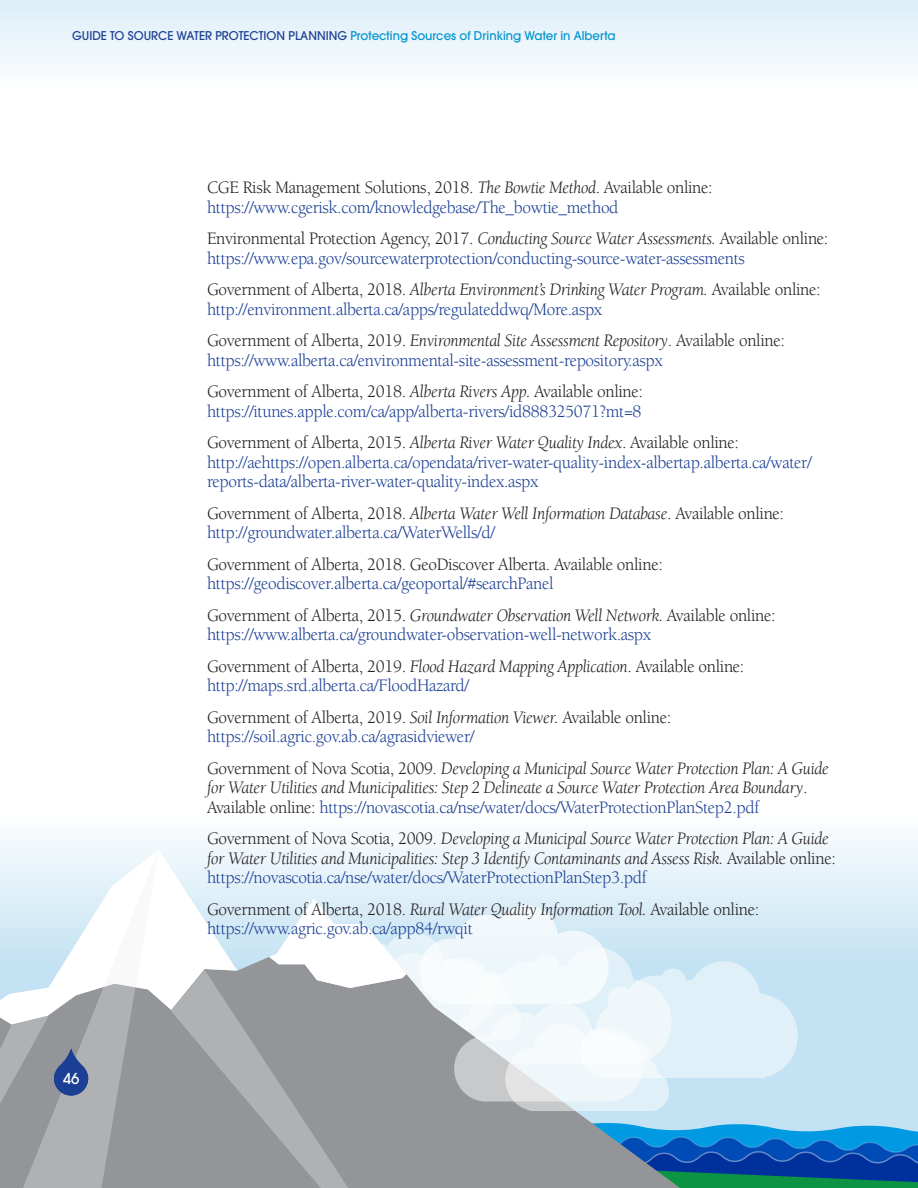
<style>
.page{position:relative;width:918px;height:1188px;background:#fff}
.page>*{position:absolute;margin:0;border:0;box-sizing:border-box;transform-origin:0 0}
.t1{font:18px/19.5px "Berkeley";letter-spacing:-.02em;color:#1b3f94;scale:.96 1}
.t2{font:italic 18px/19.5px "Berkeley";letter-spacing:-.02em;color:#231f20;scale:.96 1}
.t3{font:18px/31.5px "Berkeley";letter-spacing:-.02em;color:#231f20;scale:.96 1}
.t4{font:500 15px "Avant Garde";color:#fff}
.t5{font:500 12px "Avant Garde";color:#0093d0}
.s1{color:#1b3f94}
.s2{color:#231f20}
.s3{font-style:italic;color:#231f20}
.s4{font-style:italic}
.s5{font-style:normal;color:#1b3f94}
.s6{font-style:normal}
</style>
<div class="page">
<svg style="left:0;top:839px;width:918px;height:283px"></svg>
<svg style="left:737px;top:1122px;width:181px;height:14px;background:#54b9e9"></svg>
<svg style="left:737px;top:1136px;width:181px;height:52px;background:#075f9e"></svg>
<svg style="left:237px;top:957px;width:500px;height:231px;background:#7393a7"></svg>
<svg style="left:237px;top:970px;width:208px;height:218px;background:#999b9e"></svg>
<svg style="left:269px;top:899px;width:529px;height:212px"></svg>
<div style="left:0;top:0;width:918px;height:88px;background:linear-gradient(to bottom,#dceef8,#fdfefe)"></div>
<svg style="left:0;top:850px;width:237px;height:338px"></svg>
<p class="t5" style="left:72px;top:28px;width:545px"><span class="s1">GUIDE TO SOURCE WATER PROTECTION PLANNING</span> Protecting Sources of Drinking Water in Alberta</p>
<p class="t4" style="left:63px;top:1069px;width:18px">46</p>
<p class="t1" style="left:207px;top:178px;width:528px"><span class="s2">CGE Risk Management Solutions, 2018.</span> <span class="s3">The Bowtie Method</span><span class="s2">. Available online: </span>https://www.cgerisk.com/knowledgebase/The_bowtie_method</p>
<p class="t1" style="left:207px;top:229px;width:649px"><span class="s2">Environmental Protection Agency, 2017.</span> <span class="s3">Conducting Source Water Assessments.</span> <span class="s2">Available online: </span>https://www.epa.gov/sourcewaterprotection/conducting-source-water-assessments</p>
<p class="t1" style="left:207px;top:280px;width:641px"><span class="s2">Government of Alberta, 2018.</span> <span class="s3">Alberta Environment’s Drinking Water Program.</span> <span class="s2">Available online: </span>http://environment.alberta.ca/apps/regulateddwq/More.aspx</p>
<p class="t1" style="left:207px;top:331px;width:604px"><span class="s2">Government of Alberta, 2019.</span> <span class="s3">Environmental Site Assessment Repository</span><span class="s2">. Available online: </span>https://www.alberta.ca/environmental-site-assessment-repository.aspx</p>
<p class="t1" style="left:207px;top:382px;width:456px"><span class="s2">Government of Alberta, 2018.</span> <span class="s3">Alberta Rivers App.</span> <span class="s2">Available online: </span>https://itunes.apple.com/ca/app/alberta-rivers/id888325071?mt=8</p>
<p class="t1" style="left:207px;top:433px;width:632px"><span class="s2">Government of Alberta, 2015.</span> <span class="s3">Alberta River Water Quality Index</span><span class="s2">. Available online: </span>http://aehttps://open.alberta.ca/opendata/river-water-quality-index-albertap.alberta.ca/water/ reports-data/alberta-river-water-quality-index.aspx</p>
<p class="t1" style="left:207px;top:504px;width:603px"><span class="s2">Government of Alberta, 2018.</span> <span class="s3">Alberta Water Well Information Database</span><span class="s2">. Available online: </span>http://groundwater.alberta.ca/WaterWells/d/</p>
<p class="t3" style="left:207px;top:549px;width:476px">Government of Alberta, 2018. GeoDiscover Alberta. Available online:</p>
<p class="t1" style="left:207px;top:568px;width:594px;line-height:31.5px">https://geodiscover.alberta.ca/geoportal/#searchPanel<br><span class="s2">Government of Alberta, 2015.</span> <span class="s3">Groundwater Observation Well Network.</span> <span class="s2">Available online:</span></p>
<p class="t1" style="left:207px;top:619px;width:561px;line-height:31.5px">https://www.alberta.ca/groundwater-observation-well-network.aspx<br><span class="s2">Government of Alberta, 2019.</span> <span class="s3">Flood Hazard Mapping Application</span><span class="s2">. Available online:</span></p>
<p class="t3" style="left:207px;top:670px;width:485px"><span class="s1">http://maps.srd.alberta.ca/FloodHazard/<br></span>Government of Alberta, 2019. <span class="s4">Soil Information Viewer.</span> Available online:</p>
<p class="t2" style="left:207px;top:722px;width:649px;line-height:31.5px"><span class="s5">https://soil.agric.gov.ab.ca/agrasidviewer/<br></span><span class="s6">Government of Nova Scotia, 2009.</span> Developing a Municipal Source Water Protection Plan: A Guide</p>
<p class="t2" style="left:207px;top:779px;width:627px">for Water Utilities and Municipalities: Step 2 Delineate a Source Water Protection Area Boundary<span class="s6">.<br>Available online:</span> <span class="s5">https://novascotia.ca/nse/water/docs/WaterProtectionPlanStep2.pdf</span></p>
<p class="t2" style="left:207px;top:830px;width:657px"><span class="s6">Government of Nova Scotia, 2009.</span> Developing a Municipal Source Water Protection Plan: A Guide for Water Utilities and Municipalities: Step 3 Identify Contaminants and Assess Risk. <span class="s6">Available online: </span><span class="s5">https://novascotia.ca/nse/water/docs/WaterProtectionPlanStep3.pdf</span></p>
<p class="t3" style="left:207px;top:900px;width:577px;line-height:19.5px">Government of Alberta, 2018. <span class="s4">Rural Water Quality Information Tool.</span> Available online: <span class="s1">https://www.agric.gov.ab.ca/app84/rwqit</span></p>
</div>
